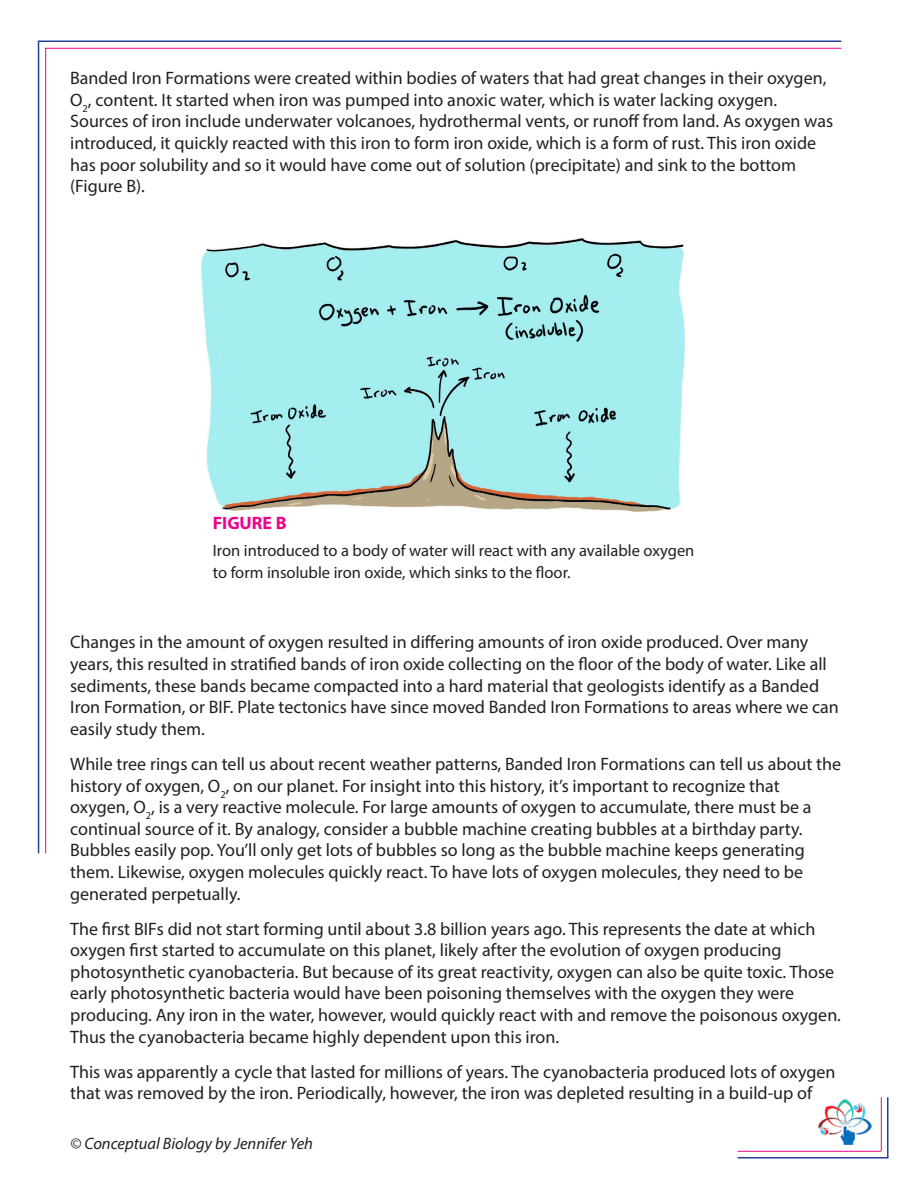
<style>
.page{position:relative;width:918px;height:1188px;background:#fff}
.page>*{position:absolute;margin:0;border:0;box-sizing:border-box;transform-origin:0 0}
.t1{font:18px/21.6px "Myriad Pro";color:#231f20}
.t2{font:700 18px "Myriad Pro";color:#ed028c}
.t3{font:16.5px/21.6px "Myriad Pro";color:#231f20}
.t4{font:italic 16.5px "Myriad Pro";color:#231f20}
</style>
<div class="page">
<img style="left:818px;top:1099px;width:53px;height:45px">
<hr style="left:38px;top:41px;width:1px;height:812px;background:#223f99">
<hr style="left:38px;top:40px;width:803px;height:2px;background:#223f99">
<hr style="left:45px;top:48px;width:1px;height:805px;background:#ed028c">
<hr style="left:45px;top:48px;width:796px;height:1px;background:#ed028c">
<hr style="left:887px;top:1097px;width:2px;height:61px;background:#223f99">
<hr style="left:738px;top:1157px;width:151px;height:2px;background:#223f99">
<hr style="left:881px;top:1097px;width:1px;height:54px;background:#ed028c">
<hr style="left:738px;top:1151px;width:143px;height:1px;background:#ed028c">
<img style="left:201px;top:238px;width:485px;height:274px">
<p class="t1" style="left:70px;top:67px;width:765px">Banded Iron Formations were created within bodies of waters that had great changes in their oxygen, O<sub>2</sub>, content. It started when iron was pumped into anoxic water, which is water lacking oxygen.<br>Sources of iron include underwater volcanoes, hydrothermal vents, or runoff from land. As oxygen was introduced, it quickly reacted with this iron to form iron oxide, which is a form of rust. This iron oxide has poor solubility and so it would have come out of solution (precipitate) and sink to the bottom (Figure B).</p>
<p class="t2" style="left:213px;top:512px;width:75px">FIGURE B</p>
<p class="t3" style="left:213px;top:540px;width:483px">Iron introduced to a body of water will react with any available oxygen to form insoluble iron oxide, which sinks to the floor.</p>
<p class="t1" style="left:70px;top:631px;width:770px">Changes in the amount of oxygen resulted in differing amounts of iron oxide produced. Over many years, this resulted in stratified bands of iron oxide collecting on the floor of the body of water. Like all sediments, these bands became compacted into a hard material that geologists identify as a Banded Iron Formation, or BIF. Plate tectonics have since moved Banded Iron Formations to areas where we can easily study them.</p>
<p class="t1" style="left:70px;top:753px;width:773px">While tree rings can tell us about recent weather patterns, Banded Iron Formations can tell us about the history of oxygen, O<sub>2</sub>, on our planet. For insight into this history, it’s important to recognize that oxygen, O<sub>2</sub>, is a very reactive molecule. For large amounts of oxygen to accumulate, there must be a continual source of it. By analogy, consider a bubble machine creating bubbles at a birthday party.<br>Bubbles easily pop. You’ll only get lots of bubbles so long as the bubble machine keeps generating them. Likewise, oxygen molecules quickly react. To have lots of oxygen molecules, they need to be generated perpetually.</p>
<p class="t1" style="left:70px;top:918px;width:772px">The first BIFs did not start forming until about 3.8 billion years ago. This represents the date at which oxygen first started to accumulate on this planet, likely after the evolution of oxygen producing photosynthetic cyanobacteria. But because of its great reactivity, oxygen can also be quite toxic. Those early photosynthetic bacteria would have been poisoning themselves with the oxygen they were producing. Any iron in the water, however, would quickly react with and remove the poisonous oxygen.<br>Thus the cyanobacteria became highly dependent upon this iron.</p>
<p class="t1" style="left:70px;top:1061px;width:767px">This was apparently a cycle that lasted for millions of years. The cyanobacteria produced lots of oxygen that was removed by the iron. Periodically, however, the iron was depleted resulting in a build-up of</p>
<p class="t4" style="left:70px;top:1134px;width:244px">© Conceptual Biology by Jennifer Yeh</p>
</div>
